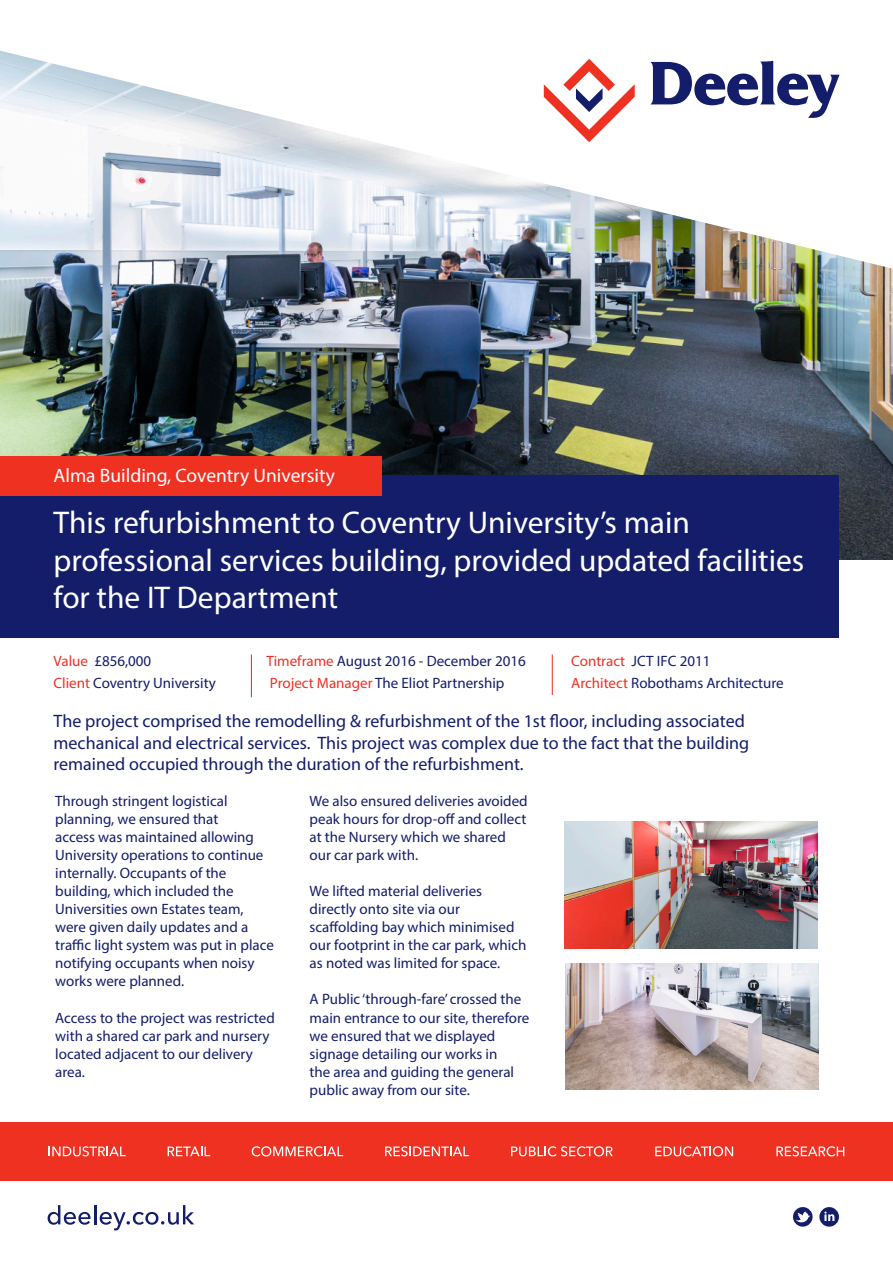
<style>
.page{position:relative;width:893px;height:1263px;background:#fff}
.page>*{position:absolute;margin:0;border:0;box-sizing:border-box;transform-origin:0 0}
.t1{font:31.5px/37.8px "Myriad Pro";color:#fff}
.t2{font:19.5px "Myriad Pro";color:#fff}
.t3{font:18px/21.6px "Myriad Pro";color:#131d6a}
.t4{font:15px/18px "Myriad Pro";color:#131d6a}
.s1{color:#ef3122}
</style>
<div class="page">
<img style="left:0;top:269px;width:893px;height:290px">
<svg style="left:0;top:50px;width:893px;height:219px"></svg>
<svg style="left:650px;top:61px;width:189px;height:57px"></svg>
<svg style="left:544px;top:59px;width:91px;height:83px"></svg>
<svg style="left:48px;top:1205px;width:146px;height:25px"></svg>
<svg style="left:793px;top:1207px;width:20px;height:20px"></svg>
<div style="left:0;top:475px;width:838px;height:162px;background:#131d6a"></div>
<div style="left:0;top:456px;width:382px;height:39px;background:#ef3122"></div>
<img style="left:565px;top:821px;width:253px;height:127px">
<hr style="left:552px;top:654px;width:1px;height:41px;background:#ef3122">
<div style="left:819px;top:1207px;width:20px;height:19px;background:#131d6a;border-radius:50%"></div>
<svg style="left:824px;top:1211px;width:10px;height:10px"></svg>
<hr style="left:251px;top:654px;width:1px;height:43px;background:#ef3122">
<img style="left:565px;top:963px;width:253px;height:127px">
<div style="left:0;top:1123px;width:893px;height:58px;background:#ef3122"></div>
<svg style="left:49px;top:1146px;width:77px;height:10px"></svg>
<svg style="left:168px;top:1146px;width:42px;height:10px"></svg>
<svg style="left:252px;top:1146px;width:91px;height:10px"></svg>
<svg style="left:385px;top:1146px;width:84px;height:10px"></svg>
<svg style="left:511px;top:1146px;width:102px;height:10px"></svg>
<svg style="left:655px;top:1146px;width:78px;height:10px"></svg>
<svg style="left:776px;top:1146px;width:68px;height:10px"></svg>
<p class="t2" style="left:54px;top:464px;width:283px">Alma Building, Coventry University</p>
<p class="t1" style="left:54px;top:503px;width:752px">This refurbishment to Coventry University’s main professional services building, provided updated facilities for the IT Department</p>
<p class="t4" style="left:54px;top:651px;width:99px"><span class="s1">Value</span> £856,000</p>
<p class="t4" style="left:266px;top:651px;width:261px"><span class="s1">Timeframe</span> August 2016 - December 2016</p>
<p class="t4" style="left:571px;top:651px;width:141px"><span class="s1">Contract</span> JCT IFC 2011</p>
<p class="t4" style="left:54px;top:674px;width:164px"><span class="s1">Client</span> Coventry University</p>
<p class="t4" style="left:270px;top:674px;width:236px"><span class="s1">Project Manager</span> The Eliot Partnership</p>
<p class="t4" style="left:571px;top:674px;width:214px"><span class="s1">Architect</span> Robothams Architecture</p>
<p class="t3" style="left:54px;top:710px;width:697px">The project comprised the remodelling &amp; refurbishment of the 1st floor, including associated mechanical and electrical services. This project was complex due to the fact that the building remained occupied through the duration of the refurbishment.</p>
<p class="t4" style="left:55px;top:792px;width:220px">Through stringent logistical planning, we ensured that<br>access was maintained allowing<br>University operations to continue internally. Occupants of the building, which included the<br>Universities own Estates team, were given daily updates and a traffic light system was put in place notifying occupants when noisy works were planned.</p>
<p class="t4" style="left:55px;top:1008px;width:221px">Access to the project was restricted with a shared car park and nursery located adjacent to our delivery area.</p>
<p class="t4" style="left:310px;top:792px;width:220px">We also ensured deliveries avoided peak hours for drop-off and collect at the Nursery which we shared our car park with.</p>
<p class="t4" style="left:310px;top:882px;width:218px">We lifted material deliveries directly onto site via our scaffolding bay which minimised our footprint in the car park, which as noted was limited for space.</p>
<p class="t4" style="left:310px;top:990px;width:221px">A Public ‘through-fare’ crossed the main entrance to our site, therefore we ensured that we displayed signage detailing our works in<br>the area and guiding the general public away from our site.</p>
</div>
